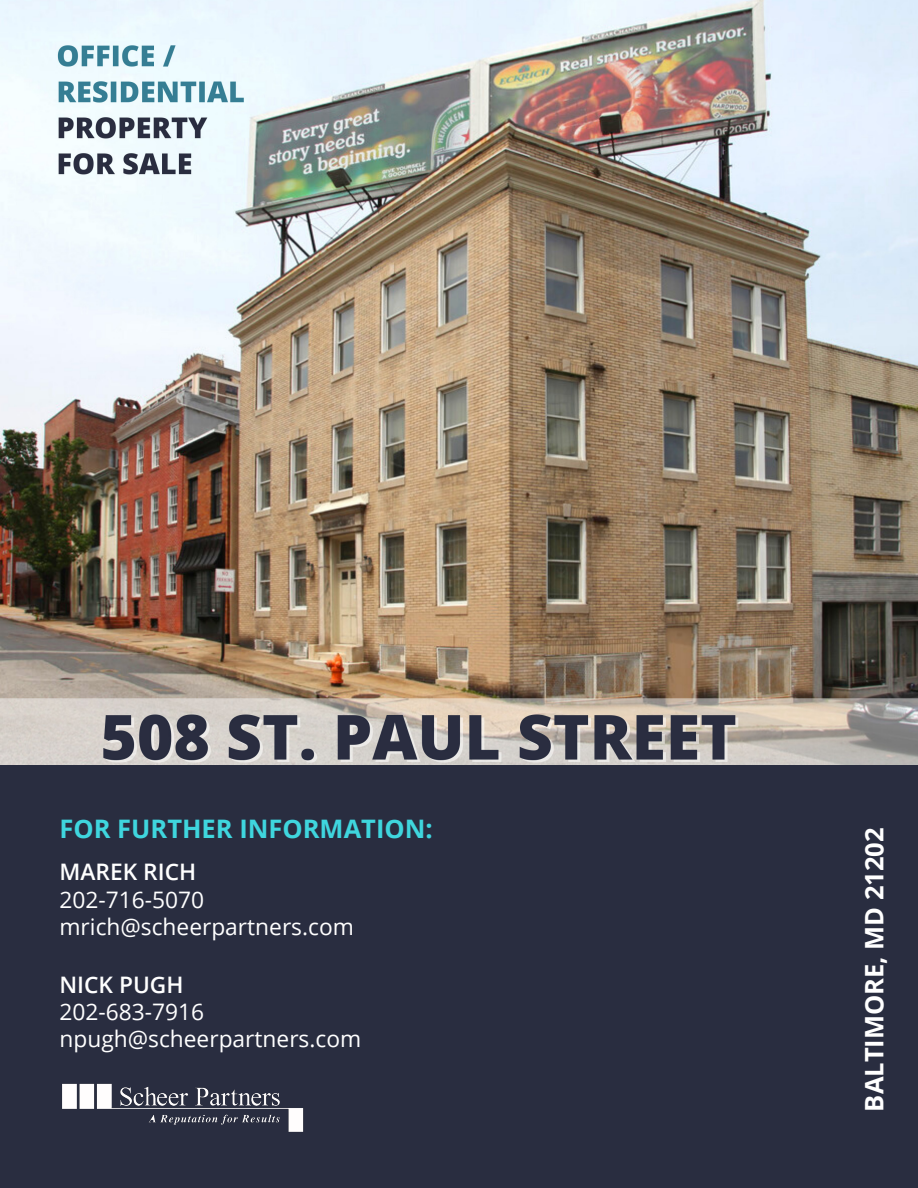
<style>
.page{position:relative;width:918px;height:1188px;background:#292d40}
.page>*{position:absolute;margin:0;border:0;box-sizing:border-box;transform-origin:0 0}
.t1{font:700 25.5px "Open Sans";color:#3fd6de}
.t2{font:700 25.5px "Open Sans";color:#fff}
.t3{font:22.8px "Open Sans";color:#fff}
.t4{font:600 22.8px "Open Sans";color:#fff}
</style>
<div class="page">
<img style="left:62px;top:1083px;width:242px;height:49px">
<img style="left:0;top:0;width:918px;height:765px">
<p class="t1" style="left:59px;top:811px;width:375px">FOR FURTHER INFORMATION:</p>
<p class="t4" style="left:59px;top:856px;width:138px">MAREK RICH</p>
<p class="t3" style="left:59px;top:884px;width:146px">202-716-5070</p>
<p class="t3" style="left:59px;top:911px;width:296px">mrich@scheerpartners.com</p>
<p class="t4" style="left:59px;top:969px;width:126px">NICK PUGH</p>
<p class="t3" style="left:59px;top:996px;width:146px">202-683-7916</p>
<p class="t3" style="left:59px;top:1023px;width:303px">npugh@scheerpartners.com</p>
<p class="t2" style="left:856px;top:1112px;width:286px;rotate:-90deg">BALTIMORE, MD 21202</p>
</div>
